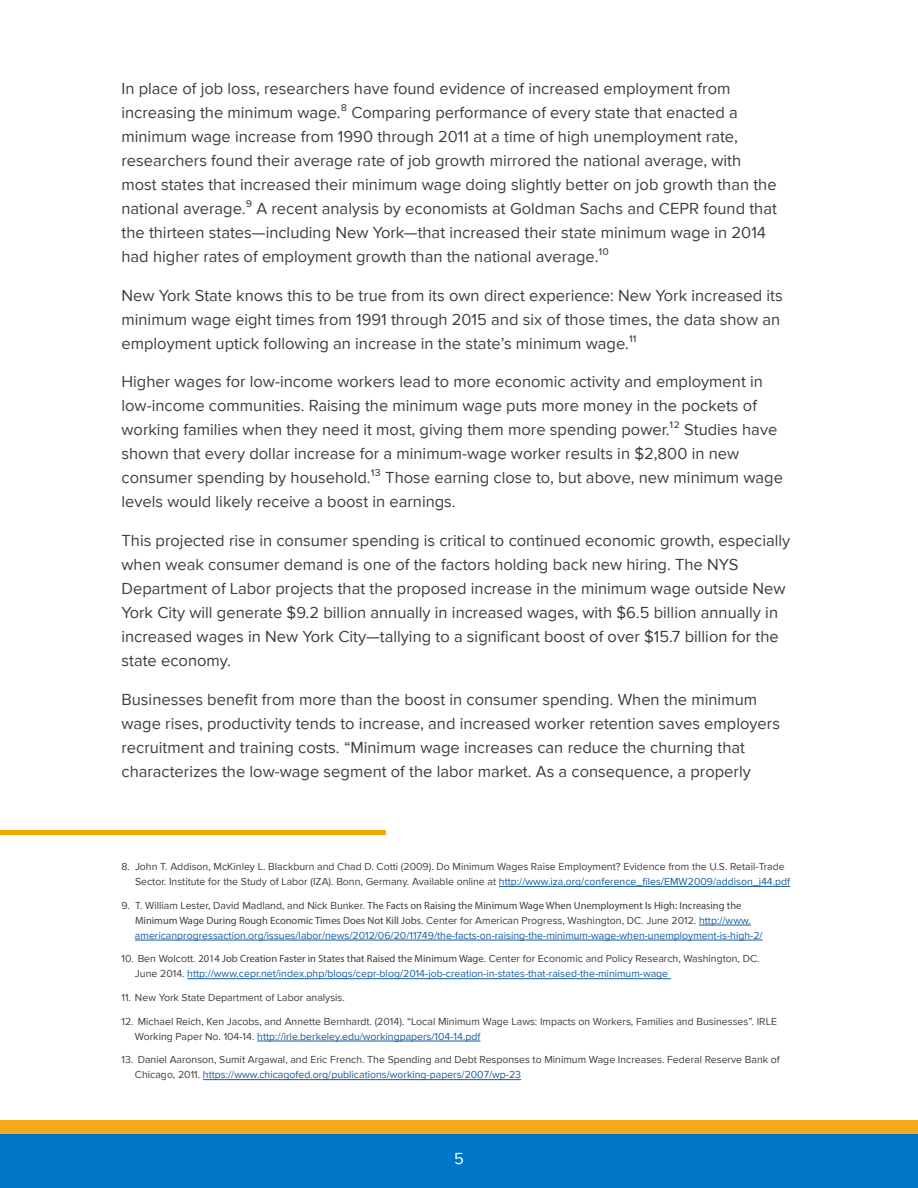
<style>
.page{position:relative;width:918px;height:1188px;background:#fff}
.page>*{position:absolute;margin:0;border:0;box-sizing:border-box;transform-origin:0 0}
.Body_Copy{font:16.5px/24px "Proxima Nova";color:#3e3e3f}
.t1{font:16.5px "Proxima Nova";color:#fff}
.t2{font:10.5px/15px "Proxima Nova";color:#3e3e3f}
.t3{font:10.5px/15px "Proxima Nova";color:#175d9e}
.s1{color:#175d9e}
.s2{color:#3e3e3f}
.s3{font-family:"Myriad Pro";color:#3e3e3f}
</style>
<div class="page">
<div style="left:0;top:1133px;width:918px;height:55px;background:#0077c8"></div>
<div style="left:0;top:1120px;width:918px;height:14px;background:#f6aa1b"></div>
<hr style="left:0;top:830px;width:386px;height:4px;background:#f2a900">
<hr style="left:499px;top:886px;width:291px;height:1px;background:#175d9e">
<hr style="left:699px;top:925px;width:52px;height:1px;background:#175d9e">
<hr style="left:135px;top:940px;width:628px;height:1px;background:#175d9e">
<hr style="left:187px;top:978px;width:484px;height:1px;background:#175d9e">
<hr style="left:257px;top:1041px;width:223px;height:1px;background:#175d9e">
<hr style="left:203px;top:1079px;width:318px;height:1px;background:#175d9e">
<p class="Body_Copy" style="left:122px;top:77px;width:657px">In place of job loss, researchers have found evidence of increased employment from increasing the minimum wage.⁸ Comparing performance of every state that enacted a minimum wage increase from 1990 through 2011 at a time of high unemployment rate, researchers found their average rate of job growth mirrored the national average, with most states that increased their minimum wage doing slightly better on job growth than the national average.⁹ A recent analysis by economists at Goldman Sachs and CEPR found that the thirteen states—including New York—that increased their state minimum wage in 2014 had higher rates of employment growth than the national average.¹⁰</p>
<p class="Body_Copy" style="left:122px;top:283px;width:663px">New York State knows this to be true from its own direct experience: New York increased its minimum wage eight times from 1991 through 2015 and six of those times, the data show an employment uptick following an increase in the state’s minimum wage.¹¹</p>
<p class="Body_Copy" style="left:122px;top:370px;width:663px">Higher wages for low-income workers lead to more economic activity and employment in low-income communities. Raising the minimum wage puts more money in the pockets of working families when they need it most, giving them more spending power.¹² Studies have shown that every dollar increase for a minimum-wage worker results in $2,800 in new consumer spending by household.¹³ Those earning close to, but above, new minimum wage levels would likely receive a boost in earnings.</p>
<p class="Body_Copy" style="left:122px;top:529px;width:670px">This projected rise in consumer spending is critical to continued economic growth, especially when weak consumer demand is one of the factors holding back new hiring. The NYS Department of Labor projects that the proposed increase in the minimum wage outside New York City will generate $9.2 billion annually in increased wages, with $6.5 billion annually in increased wages in New York City—tallying to a significant boost of over $15.7 billion for the state economy.</p>
<p class="Body_Copy" style="left:122px;top:687px;width:660px">Businesses benefit from more than the boost in consumer spending. When the minimum wage rises, productivity tends to increase, and increased worker retention saves employers recruitment and training costs. “Minimum wage increases can reduce the churning that characterizes the low-wage segment of the labor market. As a consequence, a properly</p>
<p class="t2" style="left:135px;top:859px;width:657px;text-indent:-14px">8. John T. Addison, McKinley L. Blackburn and Chad D. Cotti (2009). Do Minimum Wages Raise Employment? Evidence from the U.S. Retail-Trade<br>Sector. Institute for the Study of Labor (IZA). Bonn, Germany. Available online at <span class="s1">http://www.iza.org/conference_files/EMW2009/addison_j44.pdf</span></p>
<p class="t3" style="left:135px;top:898px;width:629px;text-indent:-13px"><span class="s2">9. T. William Lester, David Madland, and Nick Bunker.</span> <span class="s3">The Facts on Raising the Minimum Wage When Unemployment Is High: Increasing the<br>Minimum Wage During Rough Economic Times Does Not Kill Jobs</span><span class="s2">. Center for American Progress, Washington, DC. June 2012.</span> http://www. americanprogressaction.org/issues/labor/news/2012/06/20/11749/the-facts-on-raising-the-minimum-wage-when-unemployment-is-high-2/</p>
<p class="t3" style="left:135px;top:952px;width:626px;text-indent:-14px"><span class="s2">10. Ben Wolcott.</span> <span class="s3">2014 Job Creation Faster in States that Raised the Minimum Wage</span><span class="s2">. Center for Economic and Policy Research, Washington, DC.<br>June 2014.</span> http://www.cepr.net/index.php/blogs/cepr-blog/2014-job-creation-in-states-that-raised-the-minimum-wage</p>
<p class="t2" style="left:121px;top:990px;width:225px">11. New York State Department of Labor analysis.</p>
<p class="t2" style="left:135px;top:1014px;width:644px;text-indent:-14px">12. Michael Reich, Ken Jacobs, and Annette Bernhardt. (2014). “Local Minimum Wage Laws: Impacts on Workers, Families and Businesses”. IRLE<br>Working Paper No. 104-14. <span class="s1">http://irle.berkeley.edu/workingpapers/104-14.pdf</span></p>
<p class="t2" style="left:135px;top:1053px;width:646px;text-indent:-14px">13. Daniel Aaronson, Sumit Argawal, and Eric French. The Spending and Debt Responses to Minimum Wage Increases. Federal Reserve Bank of<br>Chicago, 2011. <span class="s1">https://www.chicagofed.org/publications/working-papers/2007/wp-23</span></p>
<p class="t1" style="left:454px;top:1149px;width:11px">5</p>
</div>
